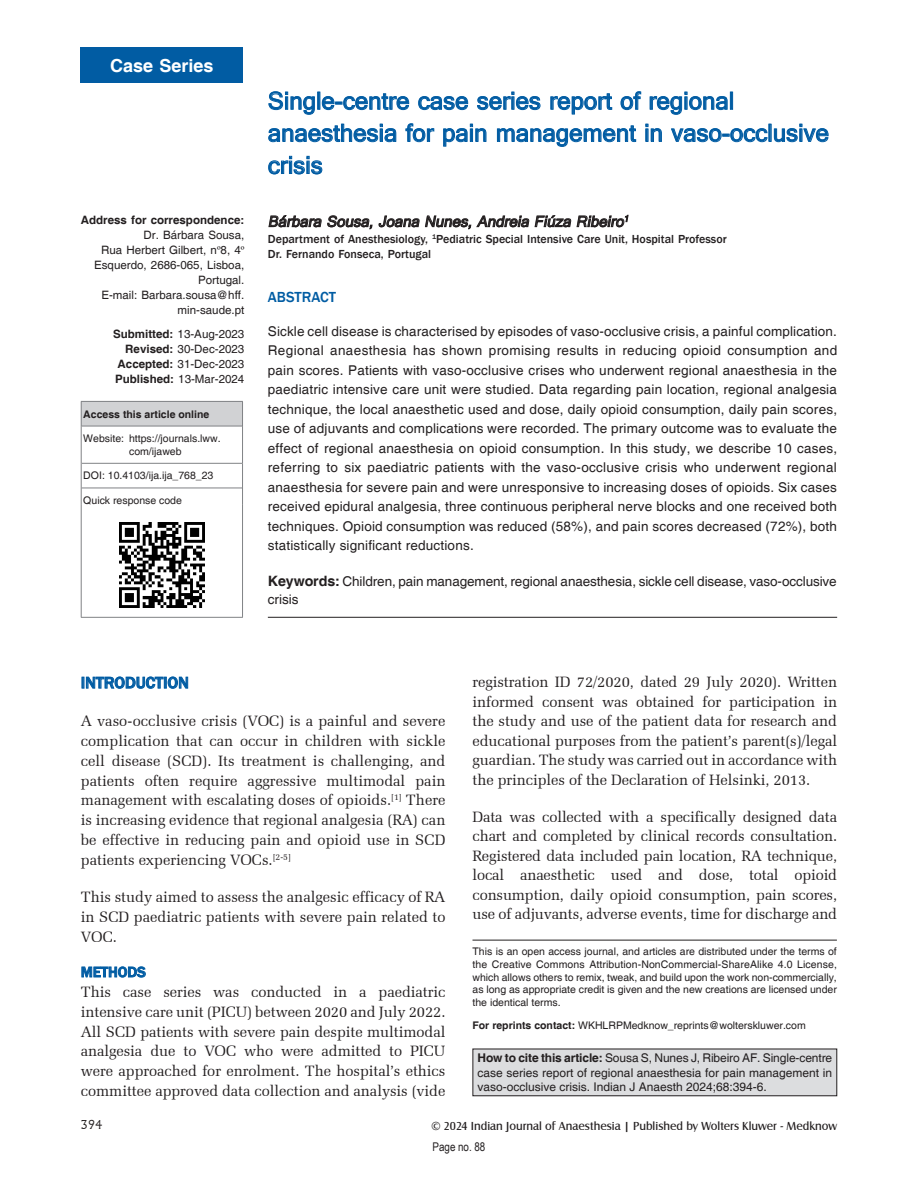
<style>
.page{position:relative;width:918px;height:1188px;background:#fff}
.page>*{position:absolute;margin:0;border:0;box-sizing:border-box;transform-origin:0 0}
.AT{font:24px/32.1px "Microsoft Sans Serif";color:#015ca3}
.AH{font:700 18px "Helvetica";color:#fff}
.t1{font:500 16.5px "Franklin Gothic";color:#015ca3}
.TX{font:15px/19.8px "Zapf Elliptical 711 BT";letter-spacing:-.005em;color:#231f20;text-align:justify}
.AU{font:italic 15px "Microsoft Sans Serif";color:#231f20}
.ABSH{font:500 15px "Franklin Gothic";color:#015ca3}
.ABS{font:13.5px/19.5px "Helvetica";letter-spacing:.015em;color:#231f20;text-align:justify}
.KWD{font:13.5px/18px "Helvetica";letter-spacing:-.005em;color:#231f20}
.HTC{font:12px/14.4px "Helvetica";color:#231f20;text-align:justify}
.AFF{font:500 12px/14.4px "Franklin Gothic";color:#231f20}
.t2{font:12px "Castle T";color:#231f20}
.TX-2{font:12px "Arial Narrow";color:#231f20}
.FOLIO_V{font:300 12px "Flareserif 821 BT";color:#231f20}
.ADD{font:11.55px/15px "Helvetica";color:#231f20;text-align:right}
.HIS{font:11.55px "Helvetica";color:#231f20}
.Reprint{font:10.5px/12.6px "Helvetica";color:#231f20;text-align:justify}
.WEB{font:10.5px/12.6px "Helvetica";color:#231f20}
.AAO{font:700 10.5px "Helvetica";color:#231f20}
.s1{font-weight:700}
.s2{font-family:"Times New Roman"}
.s3{font-weight:700;font-size:14.25px}
</style>
<div class="page">
<svg style="left:82px;top:676px;width:106px;height:13px"></svg>
<svg style="left:82px;top:967px;width:64px;height:10px"></svg>
<div style="left:81px;top:47px;width:162px;height:36px;background:#015ca3"></div>
<svg style="left:268px;top:215px;width:53px;height:13px"></svg>
<svg style="left:327px;top:215px;width:46px;height:15px"></svg>
<svg style="left:379px;top:215px;width:40px;height:13px"></svg>
<svg style="left:425px;top:215px;width:204px;height:15px"></svg>
<svg style="left:268px;top:91px;width:47px;height:24px"></svg>
<div style="left:317px;top:92px;width:3px;height:18px;border:1px solid #015ca3"></div>
<svg style="left:322px;top:93px;width:87px;height:17px"></svg>
<svg style="left:418px;top:96px;width:50px;height:14px"></svg>
<svg style="left:477px;top:92px;width:64px;height:18px"></svg>
<svg style="left:550px;top:93px;width:63px;height:22px"></svg>
<svg style="left:620px;top:91px;width:22px;height:19px"></svg>
<svg style="left:649px;top:92px;width:79px;height:23px"></svg>
<div style="left:730px;top:92px;width:3px;height:18px;border:1px solid #015ca3"></div>
<svg style="left:268px;top:123px;width:129px;height:19px"></svg>
<svg style="left:405px;top:123px;width:30px;height:19px"></svg>
<svg style="left:443px;top:124px;width:44px;height:23px"></svg>
<svg style="left:497px;top:125px;width:140px;height:22px"></svg>
<svg style="left:645px;top:124px;width:17px;height:18px"></svg>
<svg style="left:671px;top:128px;width:97px;height:14px"></svg>
<svg style="left:774px;top:124px;width:55px;height:18px"></svg>
<svg style="left:268px;top:156px;width:55px;height:19px"></svg>
<hr style="left:268px;top:617px;width:569px;height:1px;background:#231f20">
<div style="left:81px;top:401px;width:162px;height:25px;background:#d1d2d4"></div>
<svg style="left:242px;top:402px;width:1px;height:24px"></svg>
<svg style="left:242px;top:463px;width:1px;height:41px"></svg>
<hr style="left:242px;top:504px;width:1px;height:113px;background:#808285">
<hr style="left:82px;top:463px;width:45px;height:1px;background:#808285">
<hr style="left:127px;top:463px;width:115px;height:1px;background:#808285">
<hr style="left:82px;top:488px;width:45px;height:1px;background:#808285">
<hr style="left:127px;top:488px;width:115px;height:1px;background:#808285">
<hr style="left:81px;top:401px;width:46px;height:1px;background:#808285">
<svg style="left:81px;top:402px;width:1px;height:24px"></svg>
<hr style="left:127px;top:401px;width:116px;height:1px;background:#808285">
<hr style="left:82px;top:426px;width:45px;height:1px;background:#808285">
<hr style="left:127px;top:426px;width:115px;height:1px;background:#808285">
<hr style="left:81px;top:426px;width:1px;height:37px;background:#808285">
<hr style="left:242px;top:426px;width:1px;height:37px;background:#808285">
<svg style="left:81px;top:463px;width:1px;height:41px"></svg>
<hr style="left:81px;top:504px;width:1px;height:113px;background:#808285">
<hr style="left:81px;top:617px;width:46px;height:1px;background:#808285">
<hr style="left:127px;top:617px;width:116px;height:1px;background:#808285">
<img style="left:119px;top:522px;width:85px;height:85px">
<div style="left:473px;top:1049px;width:364px;height:47px;background:#dcdddf"></div>
<div style="left:472px;top:1049px;width:365px;height:47px;border:1px solid #231f20"></div>
<hr style="left:472px;top:940px;width:365px;height:1px;background:#231f20">
<p class="AH" style="left:110px;top:55px;width:105px">Case Series</p>
<p class="ADD" style="left:81px;top:213px;width:165px"><span class="s1">Address for correspondence:<br></span>Dr. Bárbara Sousa,<br>Rua Herbert Gilbert, n<span class="s2">º</span>8, 4<span class="s2">º<br></span>Esquerdo, 2686‑065, Lisboa,<br>Portugal.<br>E‑mail: Barbara.sousa@hff. min‑saude.pt</p>
<p class="HIS" style="left:113px;top:327px;width:133px"><span class="s1">Submitted:</span> 13‑Aug‑2023</p>
<p class="HIS" style="left:125px;top:342px;width:121px"><span class="s1">Revised:</span> 30‑Dec‑2023</p>
<p class="HIS" style="left:118px;top:357px;width:128px"><span class="s1">Accepted:</span> 31‑Dec‑2023</p>
<p class="HIS" style="left:115px;top:372px;width:131px"><span class="s1">Published:</span> 13-Mar-2024</p>
<p class="AAO" style="left:83px;top:407px;width:128px">Access this article online</p>
<p class="WEB" style="left:83px;top:433px;width:42px">Website:</p>
<p class="WEB" style="left:129px;top:433px;width:93px">https://journals.lww. com/ijaweb</p>
<p class="WEB" style="left:83px;top:470px;width:132px">DOI: 10.4103/ija.ija_768_23</p>
<p class="WEB" style="left:83px;top:495px;width:100px">Quick response code</p>
<p class="AT" style="left:268px;top:84px;width:563px">Single‑centre case series report of regional anaesthesia for pain management in vaso‑occlusive crisis</p>
<p class="AU" style="left:268px;top:212px;width:364px">Bárbara Sousa, Joana Nunes, Andreia Fiúza Ribeiro<sup>1</sup></p>
<p class="AFF" style="left:268px;top:232px;width:460px">Department of Anesthesiology, <sup>1</sup>Pediatric Special Intensive Care Unit, Hospital Professor<br>Dr. Fernando Fonseca, Portugal</p>
<p class="ABSH" style="left:268px;top:288px;width:70px">ABSTRACT</p>
<p class="ABS" style="left:268px;top:322px;width:571px">Sickle cell disease is characterised by episodes of vaso‑occlusive crisis, a painful complication.<br>Regional anaesthesia has shown promising results in reducing opioid consumption and pain scores. Patients with vaso‑occlusive crises who underwent regional anaesthesia in the paediatric intensive care unit were studied. Data regarding pain location, regional analgesia technique, the local anaesthetic used and dose, daily opioid consumption, daily pain scores, use of adjuvants and complications were recorded. The primary outcome was to evaluate the effect of regional anaesthesia on opioid consumption. In this study, we describe 10 cases, referring to six paediatric patients with the vaso‑occlusive crisis who underwent regional anaesthesia for severe pain and were unresponsive to increasing doses of opioids. Six cases received epidural analgesia, three continuous peripheral nerve blocks and one received both techniques. Opioid consumption was reduced (58%), and pain scores decreased (72%), both statistically significant reductions.</p>
<p class="KWD" style="left:268px;top:573px;width:570px"><span class="s3">Keywords:</span> Children, pain management, regional anaesthesia, sickle cell disease, vaso‑occlusive crisis</p>
<h1 class="t1" style="left:81px;top:672px;width:110px">INTRODUCTION</h1>
<p class="TX" style="left:81px;top:711px;width:366px">A vaso‑occlusive crisis (VOC) is a painful and severe complication that can occur in children with sickle cell disease (SCD). Its treatment is challenging, and patients often require aggressive multimodal pain management with escalating doses of opioids.<sup>[1]</sup> There is increasing evidence that regional analgesia (RA) can be effective in reducing pain and opioid use in SCD patients experiencing VOCs.<sup>[2‑5]</sup></p>
<p class="TX" style="left:81px;top:887px;width:366px">This study aimed to assess the analgesic efficacy of RA in SCD paediatric patients with severe pain related to VOC.</p>
<h2 class="ABSH" style="left:81px;top:963px;width:66px">METHODS</h2>
<p class="TX" style="left:81px;top:982px;width:366px">This case series was conducted in a paediatric intensive care unit (PICU) between 2020 and July 2022.<br>All SCD patients with severe pain despite multimodal analgesia due to VOC who were admitted to PICU were approached for enrolment. The hospital’s ethics committee approved data collection and analysis (vide</p>
<p class="TX" style="left:472px;top:673px;width:366px">registration ID 72/2020, dated 29 July 2020). Written informed consent was obtained for participation in the study and use of the patient data for research and educational purposes from the patient’s parent(s)/legal guardian. The study was carried out in accordance with the principles of the Declaration of Helsinki, 2013.</p>
<p class="TX" style="left:472px;top:807px;width:366px">Data was collected with a specifically designed data chart and completed by clinical records consultation.<br>Registered data included pain location, RA technique, local anaesthetic used and dose, total opioid consumption, daily opioid consumption, pain scores, use of adjuvants, adverse events, time for discharge and</p>
<p class="Reprint" style="left:472px;top:946px;width:366px">This is an open access journal, and articles are distributed under the terms of the Creative Commons Attribution‑NonCommercial‑ShareAlike 4.0 License, which allows others to remix, tweak, and build upon the work non‑commercially, as long as appropriate credit is given and the new creations are licensed under the identical terms.</p>
<p class="Reprint" style="left:472px;top:1019px;width:335px"><span class="s1">For reprints contact:</span> WKHLRPMedknow_reprints@wolterskluwer.com</p>
<p class="HTC" style="left:477px;top:1051px;width:356px"><span class="s1">How to cite this article:</span> Sousa S, Nunes J, Ribeiro AF. Single‑centre case series report of regional anaesthesia for pain management in vaso‑occlusive crisis. Indian J Anaesth 2024;68:394-6.</p>
<p class="FOLIO_V" style="left:81px;top:1117px;width:23px">394</p>
<p class="t2" style="left:431px;top:1119px;width:407px">© 2024 Indian Journal of Anaesthesia | Published by Wolters Kluwer - Medknow</p>
<p class="TX-2" style="left:433px;top:1138px;width:54px">Page no. 88</p>
</div>
